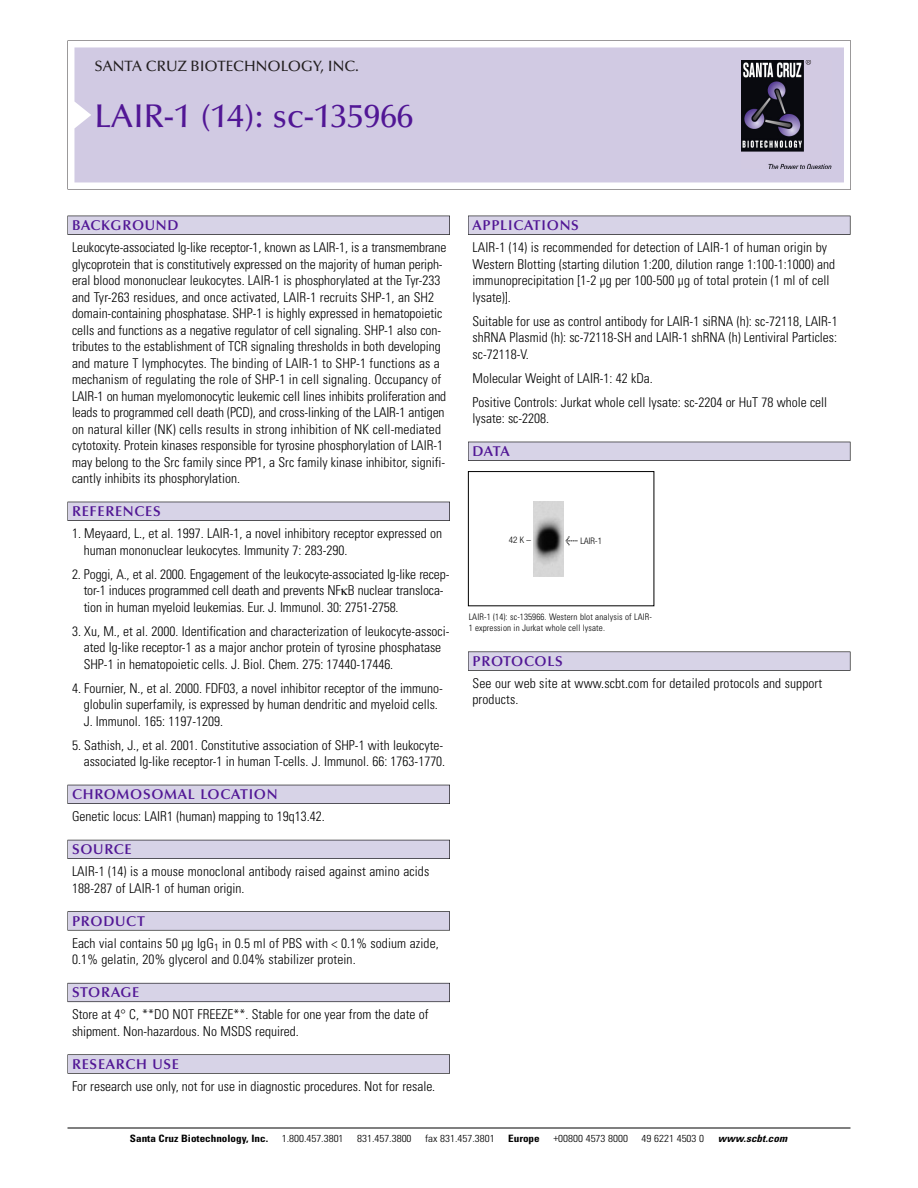
<style>
.page{position:relative;width:918px;height:1188px;background:#fff}
.page>*{position:absolute;margin:0;border:0;box-sizing:border-box;transform-origin:0 0}
.t1{font:500 33px "Optima";color:#511695}
.t2{font:500 15px "Optima";color:#231f20}
.t3{font:600 14.25px "Optima";letter-spacing:.05em;color:#511695}
.t4{font:300 condensed 13.5px/16.5px "Univers";color:#000}
.t5{font:300 condensed 10.2px "Univers";color:#000;scale:1.1 1}
.t6{font:700 condensed 10.2px "Univers";color:#000;scale:1.1 1}
.t7{font:italic 700 condensed 10.2px "Univers";letter-spacing:.005em;color:#000;scale:1.1 1}
.t8{font:300 condensed 9px/10.5px "Univers";letter-spacing:.015em;color:#000}
.t9{font:300 condensed 9px "Helvetica Neue";color:#000}
.s1{font-family:"Meta Plus";font-weight:400;font-stretch:normal;font-size:10.5px}
</style>
<div class="page">
<svg style="left:68px;top:40px;width:783px;height:149px"></svg>
<div style="left:74px;top:47px;width:770px;height:135px;background:#d1cae3"></div>
<img style="left:741px;top:60px;width:90px;height:108px">
<div style="left:68px;top:216px;width:382px;height:19px;background:#525155"></div>
<div style="left:68px;top:216px;width:381px;height:18px;background:#d7d3e7"></div>
<div style="left:68px;top:502px;width:382px;height:19px;background:#515055"></div>
<div style="left:68px;top:502px;width:381px;height:18px;background:#d7d3e7"></div>
<div style="left:68px;top:785px;width:382px;height:19px;background:#525158"></div>
<div style="left:68px;top:785px;width:381px;height:18px;background:#d7d3e7"></div>
<div style="left:68px;top:840px;width:382px;height:19px;background:#54535a"></div>
<div style="left:68px;top:840px;width:381px;height:18px;background:#d7d3e7"></div>
<svg style="left:68px;top:911px;width:382px;height:20px"></svg>
<div style="left:68px;top:912px;width:381px;height:18px;background:#d7d3e7"></div>
<div style="left:68px;top:983px;width:382px;height:19px;background:#66646e"></div>
<div style="left:68px;top:983px;width:381px;height:18px;background:#d7d3e7"></div>
<div style="left:68px;top:1054px;width:382px;height:20px;background:#616161"></div>
<div style="left:68px;top:1055px;width:381px;height:18px;background:#d7d3e7"></div>
<div style="left:468px;top:216px;width:382px;height:19px;background:#525155"></div>
<div style="left:468px;top:216px;width:382px;height:18px;background:#d7d3e7"></div>
<div style="left:468px;top:442px;width:382px;height:19px;background:#515055"></div>
<div style="left:468px;top:442px;width:382px;height:18px;background:#d7d3e7"></div>
<div style="left:468px;top:652px;width:382px;height:19px;background:#575759"></div>
<div style="left:468px;top:652px;width:382px;height:18px;background:#d7d3e7"></div>
<hr style="left:68px;top:1128px;width:782px;height:1px;background:#000">
<div style="left:468px;top:471px;width:186px;height:135px;border:1px solid #000"></div>
<img style="left:533px;top:502px;width:30px;height:75px">
<p class="t2" style="left:94px;top:61px;width:266px">SANTA CRUZ BIOTECHNOLOGY, INC.</p>
<h1 class="t1" style="left:94px;top:103px;width:320px">LAIR-1 (14): sc-135966</h1>
<p class="t3" style="left:72px;top:219px;width:108px">BACKGROUND</p>
<p class="t4" style="left:72px;top:240px;width:376px">Leukocyte-associated Ig-like receptor-1, known as LAIR-1, is a transmembrane glycoprotein that is constitutively expressed on the majority of human periph&shy;eral blood mononuclear leukocytes. LAIR-1 is phosphorylated at the Tyr-233 and Tyr-263 residues, and once activated, LAIR-1 recruits SHP-1, an SH2 domain-containing phosphatase. SHP-1 is highly expressed in hematopoietic cells and functions as a negative regulator of cell signaling. SHP-1 also con&shy;tributes to the establishment of TCR signaling thresholds in both developing and mature T lymphocytes. The binding of LAIR-1 to SHP-1 functions as a mechanism of regulating the role of SHP-1 in cell signaling. Occupancy of LAIR-1 on human myelomonocytic leukemic cell lines inhibits proliferation and leads to programmed cell death (PCD), and cross-linking of the LAIR-1 antigen on natural killer (NK) cells results in strong inhibition of NK cell-mediated cytotoxity. Protein kinases responsible for tyrosine phosphorylation of LAIR-1 may belong to the Src family since PP1, a Src family kinase inhibitor, signifi&shy;cantly inhibits its phosphorylation.</p>
<p class="t3" style="left:72px;top:506px;width:90px">REFERENCES</p>
<p class="t4" style="left:84px;top:526px;width:360px;text-indent:-12px">1. Meyaard, L., et al. 1997. LAIR-1, a novel inhibitory receptor expressed on human mononuclear leukocytes. Immunity 7: 283-290.</p>
<p class="t4" style="left:84px;top:567px;width:367px;text-indent:-12px">2. Poggi, A., et al. 2000. Engagement of the leukocyte-associated Ig-like recep&shy;tor-1 induces programmed cell death and prevents NF B nuclear transloca&shy;tion in human myeloid leukemias. Eur. J. Immunol. 30: 2751-2758.</p>
<p class="t4" style="left:84px;top:624px;width:367px;text-indent:-12px">3. Xu, M., et al. 2000. Identification and characterization of leukocyte-associ&shy;ated Ig-like receptor-1 as a major anchor protein of tyrosine phosphatase<br>SHP-1 in hematopoietic cells. J. Biol. Chem. 275: 17440-17446.</p>
<p class="t4" style="left:84px;top:681px;width:361px;text-indent:-12px">4. Fournier, N., et al. 2000. FDF03, a novel inhibitor receptor of the immuno&shy;globulin superfamily, is expressed by human dendritic and myeloid cells.<br>J. Immunol. 165: 1197-1209.</p>
<p class="t4" style="left:72px;top:738px;width:375px;text-align:right">5. Sathish, J., et al. 2001. Constitutive association of SHP-1 with leukocyte&shy;associated Ig-like receptor-1 in human T-cells. J. Immunol. 66: 1763-1770.</p>
<p class="t3" style="left:72px;top:789px;width:207px">CHROMOSOMAL LOCATION</p>
<p class="t4" style="left:72px;top:809px;width:254px">Genetic locus: LAIR1 (human) mapping to 19q13.42.</p>
<p class="t3" style="left:72px;top:844px;width:61px">SOURCE</p>
<p class="t4" style="left:72px;top:864px;width:359px">LAIR-1 (14) is a mouse monoclonal antibody raised against amino acids<br>188-287 of LAIR-1 of human origin.</p>
<p class="t3" style="left:72px;top:915px;width:74px">PRODUCT</p>
<p class="t4" style="left:72px;top:936px;width:368px">Each vial contains 50 µg IgG<sub>1</sub> in 0.5 ml of PBS with &lt; 0.1% sodium azide,<br>0.1% gelatin, 20% glycerol and 0.04% stabilizer protein.</p>
<p class="t3" style="left:72px;top:987px;width:69px">STORAGE</p>
<p class="t4" style="left:72px;top:1007px;width:358px">Store at 4° C, **DO NOT FREEZE**. Stable for one year from the date of shipment. Non-hazardous. No MSDS required.</p>
<p class="t3" style="left:72px;top:1058px;width:109px">RESEARCH USE</p>
<p class="t4" style="left:72px;top:1079px;width:365px">For research use only, not for use in diagnostic procedures. Not for resale.</p>
<p class="t3" style="left:473px;top:219px;width:108px">APPLICATIONS</p>
<p class="t4" style="left:473px;top:240px;width:364px">LAIR-1 (14) is recommended for detection of LAIR-1 of human origin by Western Blotting (starting dilution 1:200, dilution range 1:100-1:1000) and immunoprecipitation [1-2 µg per 100-500 µg of total protein (1 ml of cell lysate)].</p>
<p class="t4" style="left:473px;top:314px;width:367px;text-align:justify">Suitable for use as control antibody for LAIR-1 siRNA (h): sc-72118, LAIR-1 shRNA Plasmid (h): sc-72118-SH and LAIR-1 shRNA (h) Lentiviral Particles: sc-72118-V.</p>
<p class="t4" style="left:473px;top:367px;width:356px;line-height:24px">Molecular Weight of LAIR-1: 42 kDa.<br>Positive Controls: Jurkat whole cell lysate: sc-2204 or HuT 78 whole cell</p>
<p class="t4" style="left:473px;top:411px;width:78px">lysate: sc-2208.</p>
<p class="t3" style="left:473px;top:446px;width:39px">DATA</p>
<p class="t9" style="left:509px;top:537px;width:24px">42K–</p>
<p class="t9" style="left:566px;top:537px;width:38px"><span class="s1">&lt;</span> LAIR-1</p>
<p class="t8" style="left:469px;top:613px;width:185px">LAIR-1 (14): sc-135966. Western blot analysis of LAIR-<br>1 expression in Jurkat whole cell lysate.</p>
<p class="t3" style="left:473px;top:655px;width:92px">PROTOCOLS</p>
<p class="t4" style="left:473px;top:676px;width:351px">See our web site at www.scbt.com for detailed protocols and support products.</p>
<p class="t6" style="left:130px;top:1135px;width:127px">Santa Cruz Biotechnology, Inc.</p>
<p class="t5" style="left:282px;top:1135px;width:58px">1.800.457.3801</p>
<p class="t5" style="left:357px;top:1135px;width:51px">831.457.3800</p>
<p class="t5" style="left:425px;top:1135px;width:65px">fax 831.457.3801</p>
<p class="t6" style="left:508px;top:1135px;width:30px">Europe</p>
<p class="t5" style="left:553px;top:1135px;width:69px">+00800 4573 8000</p>
<p class="t5" style="left:642px;top:1135px;width:58px">49 6221 4503 0</p>
<p class="t7" style="left:718px;top:1135px;width:64px">www.scbt.com</p>
</div>
